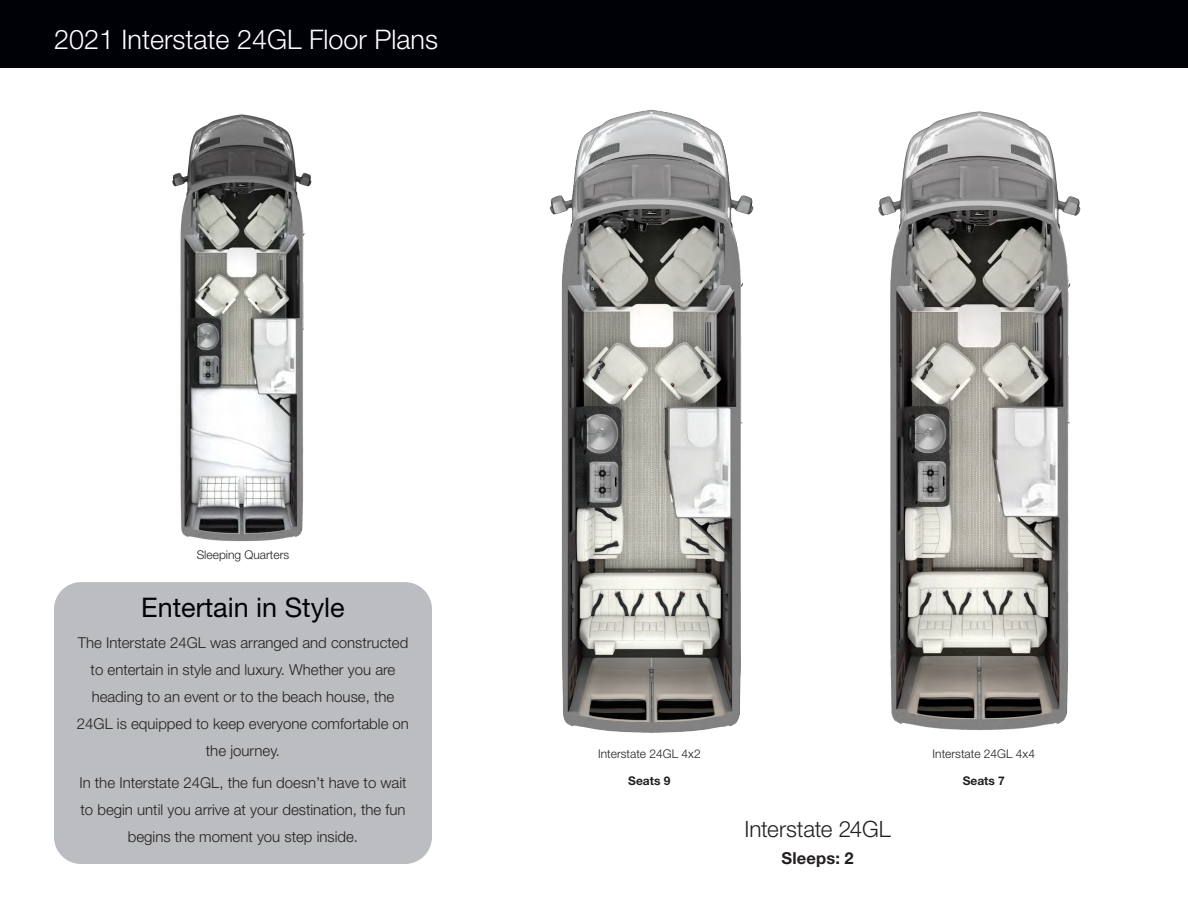
<style>
.page{position:relative;width:1188px;height:918px;background:#fff}
.page>*{position:absolute;margin:0;border:0;box-sizing:border-box;transform-origin:0 0}
.Body_Copy_Head{font:300 27px "Helvetica Neue LT Std";color:#fff}
.t1{font:27px "Helvetica Neue LT Std";color:#000007}
.t2{font:300 22.5px "Helvetica Neue LT Std";letter-spacing:-.01em;color:#231f20}
.t3{font:700 16.5px "Helvetica Neue LT";letter-spacing:.01em;color:#231f20}
.t4{font:300 15px/27px "Helvetica Neue LT";color:#231f20;text-align:center}
.t5{font:300 12px "Helvetica Neue LT";color:#231f20}
.t6{font:700 12px "Helvetica Neue LT";color:#231f20}
</style>
<div class="page">
<img style="left:878px;top:111px;width:203px;height:619px">
<img style="left:549px;top:109px;width:205px;height:624px">
<div style="left:54px;top:582px;width:378px;height:282px;background:#bcbdc0;border-radius:27px"></div>
<div style="left:0;top:0;width:1188px;height:68px;background:#000007"></div>
<img style="left:172px;top:114px;width:140px;height:428px">
<p class="Body_Copy_Head" style="left:54px;top:23px;width:386px">2021 Interstate 24GL Floor Plans</p>
<p class="t5" style="left:197px;top:547px;width:94px">Sleeping Quarters</p>
<p class="t1" style="left:141px;top:591px;width:205px">Entertain in Style</p>
<p class="t4" style="left:77px;top:629px;width:334px">The Interstate 24GL was arranged and constructed to entertain in style and luxury. Whether you are heading to an event or to the beach house, the 24GL is equipped to keep everyone comfortable on the journey.</p>
<p class="t4" style="left:79px;top:768px;width:329px">In the Interstate 24GL, the fun doesn’t have to wait to begin until you arrive at your destination, the fun begins the moment you step inside.</p>
<p class="t5" style="left:598px;top:746px;width:104px">Interstate 24GL 4x2</p>
<p class="t6" style="left:628px;top:773px;width:44px">Seats 9</p>
<p class="t2" style="left:745px;top:815px;width:148px">Interstate 24GL</p>
<p class="t3" style="left:782px;top:848px;width:74px">Sleeps: 2</p>
<p class="t5" style="left:933px;top:746px;width:104px">Interstate 24GL 4x4</p>
<p class="t6" style="left:963px;top:773px;width:44px">Seats 7</p>
</div>
